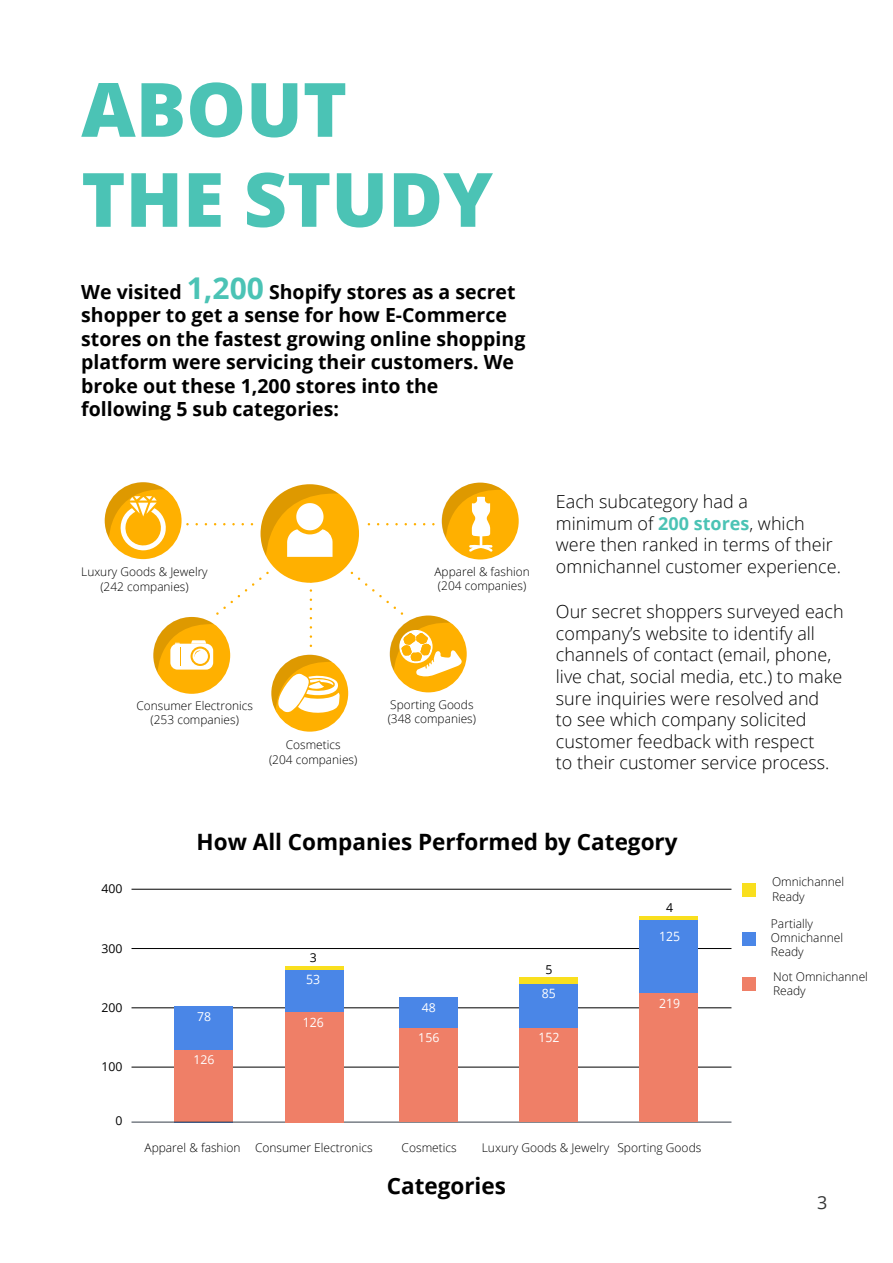
<style>
.page{position:relative;width:893px;height:1263px;background:#fff}
.page>*{position:absolute;margin:0;border:0;box-sizing:border-box;transform-origin:0 0}
.t1{font:800 75px/90px "Open Sans";color:#4bc3b5}
.t2{font:700 22.5px "Open Sans";color:#000}
.t3{font:700 19.5px/23.4px "Open Sans";color:#000}
.t4{font:300 18px/21.6px "Open Sans";color:#000}
.t5{font:18px "Open Sans";color:#373838}
.t6{font:12.9px "Open Sans";color:#fff;scale:.95 1}
.t7{font:12.3px "Open Sans";color:#000}
.t8{font:12.3px "Open Sans";color:#fff}
.t9{font:300 12px/14.4px "Open Sans";color:#000}
.t10{font:300 11.85px/14.2px "Open Sans";color:#000;text-align:center}
.s1{font-size:30px;color:#4bc3b5}
.s2{font-weight:700;color:#4bc3b5}
</style>
<div class="page">
<div style="left:105px;top:482px;width:77px;height:77px;background:#ffb000;border-radius:50%"></div>
<svg style="left:105px;top:482px;width:62px;height:69px"></svg>
<div style="left:271px;top:655px;width:77px;height:77px;background:#ffb000;border-radius:50%"></div>
<div style="left:390px;top:615px;width:77px;height:77px;background:#ffb000;border-radius:50%"></div>
<div style="left:442px;top:483px;width:77px;height:76px;background:#ffb000;border-radius:50%"></div>
<svg style="left:442px;top:483px;width:61px;height:69px"></svg>
<div style="left:261px;top:484px;width:98px;height:99px;background:#ffb000;border-radius:50%"></div>
<svg style="left:261px;top:484px;width:78px;height:73px"></svg>
<svg style="left:351px;top:571px;width:111px;height:106px"></svg>
<svg style="left:153px;top:571px;width:187px;height:142px"></svg>
<hr style="left:132px;top:1067px;width:599px;height:1px;background:#000">
<hr style="left:132px;top:1007px;width:599px;height:1px;background:#000">
<hr style="left:132px;top:948px;width:599px;height:1px;background:#000">
<hr style="left:132px;top:889px;width:599px;height:1px;background:#000">
<div style="left:174px;top:1006px;width:59px;height:116px;background:#4a86e7"></div>
<div style="left:174px;top:1051px;width:59px;height:71px;background:#ef7f67"></div>
<hr style="left:132px;top:1122px;width:599px;height:1px;background:#353e49">
<div style="left:399px;top:997px;width:59px;height:125px;background:#4a86e7"></div>
<div style="left:399px;top:1028px;width:59px;height:94px;background:#ef7f67"></div>
<svg style="left:285px;top:966px;width:59px;height:5px"></svg>
<div style="left:285px;top:971px;width:59px;height:151px;background:#4a86e7"></div>
<div style="left:285px;top:1012px;width:59px;height:110px;background:#ef7f67"></div>
<div style="left:519px;top:977px;width:59px;height:139px;background:#f9df1e"></div>
<div style="left:519px;top:984px;width:59px;height:138px;background:#4a86e7"></div>
<div style="left:519px;top:1028px;width:59px;height:94px;background:#ef7f67"></div>
<svg style="left:639px;top:916px;width:59px;height:5px"></svg>
<div style="left:639px;top:921px;width:59px;height:201px;background:#4a86e7"></div>
<div style="left:639px;top:993px;width:59px;height:129px;background:#ef7f67"></div>
<div style="left:742px;top:978px;width:14px;height:13px;background:#ef7f67"></div>
<div style="left:742px;top:932px;width:14px;height:13px;background:#4a86e7"></div>
<div style="left:742px;top:883px;width:14px;height:14px;background:#f9df1e"></div>
<h1 class="t1" style="left:81px;top:61px;width:413px">ABOUT<br>THE STUDY</h1>
<p class="t3" style="left:81px;top:280px;width:446px">We visited <span class="s1">1,200</span> Shopify stores as a secret shopper to get a sense for how E-Commerce stores on the fastest growing online shopping platform were servicing their customers. We broke out these 1,200 stores into the following 5 sub categories:</p>
<p class="t10" style="left:81px;top:565px;width:128px">Luxury Goods &amp; Jewelry (242 companies)</p>
<p class="t10" style="left:136px;top:698px;width:118px">Consumer Electronics (253 companies)</p>
<p class="t10" style="left:269px;top:737px;width:90px">Cosmetics<br>(204 companies)</p>
<p class="t10" style="left:434px;top:564px;width:97px;text-align:left">Apparel &amp; fashion (204 companies)</p>
<p class="t10" style="left:388px;top:697px;width:90px;text-align:left">Sporting Goods (348 companies)</p>
<p class="t4" style="left:556px;top:490px;width:287px">Each subcategory had a<br>minimum of <span class="s2">200 stores</span>, which were then ranked in terms of their omnichannel customer experience.</p>
<p class="t4" style="left:556px;top:600px;width:289px">Our secret shoppers surveyed each company’s website to identify all channels of contact (email, phone, live chat, social media, etc.) to make sure inquiries were resolved and<br>to see which company solicited customer feedback with respect<br>to their customer service process.</p>
<p class="t7" style="left:101px;top:880px;width:23px">400</p>
<p class="t7" style="left:101px;top:940px;width:23px">300</p>
<p class="t7" style="left:101px;top:999px;width:23px">200</p>
<p class="t7" style="left:101px;top:1058px;width:23px">100</p>
<p class="t7" style="left:115px;top:1112px;width:9px">0</p>
<p class="t2" style="left:197px;top:826px;width:483px">How All Companies Performed by Category</p>
<p class="t7" style="left:666px;top:899px;width:9px">4</p>
<p class="t8" style="left:197px;top:1008px;width:16px">78</p>
<p class="t8" style="left:194px;top:1051px;width:23px">126</p>
<p class="t7" style="left:310px;top:949px;width:9px">3</p>
<p class="t6" style="left:306px;top:970px;width:16px">53</p>
<p class="t6" style="left:303px;top:1013px;width:24px">126</p>
<p class="t8" style="left:422px;top:999px;width:16px">48</p>
<p class="t8" style="left:418px;top:1029px;width:23px">156</p>
<p class="t7" style="left:545px;top:961px;width:9px">5</p>
<p class="t6" style="left:542px;top:984px;width:16px">85</p>
<p class="t6" style="left:538px;top:1028px;width:24px">152</p>
<p class="t6" style="left:659px;top:927px;width:24px">125</p>
<p class="t6" style="left:659px;top:994px;width:24px">219</p>
<p class="t9" style="left:144px;top:1140px;width:230px">Apparel &amp; fashion Consumer Electronics</p>
<p class="t9" style="left:402px;top:1140px;width:57px">Cosmetics</p>
<p class="t9" style="left:482px;top:1140px;width:221px">Luxury Goods &amp; Jewelry Sporting Goods</p>
<p class="t2" style="left:387px;top:1170px;width:121px">Categories</p>
<p class="t9" style="left:772px;top:874px;width:74px">Omnichannel<br>Ready</p>
<p class="t9" style="left:771px;top:916px;width:74px">Partially<br>Omnichannel<br>Ready</p>
<p class="t9" style="left:773px;top:969px;width:96px">Not Omnichannel<br>Ready</p>
<p class="t5" style="left:817px;top:1190px;width:12px">3</p>
</div>
